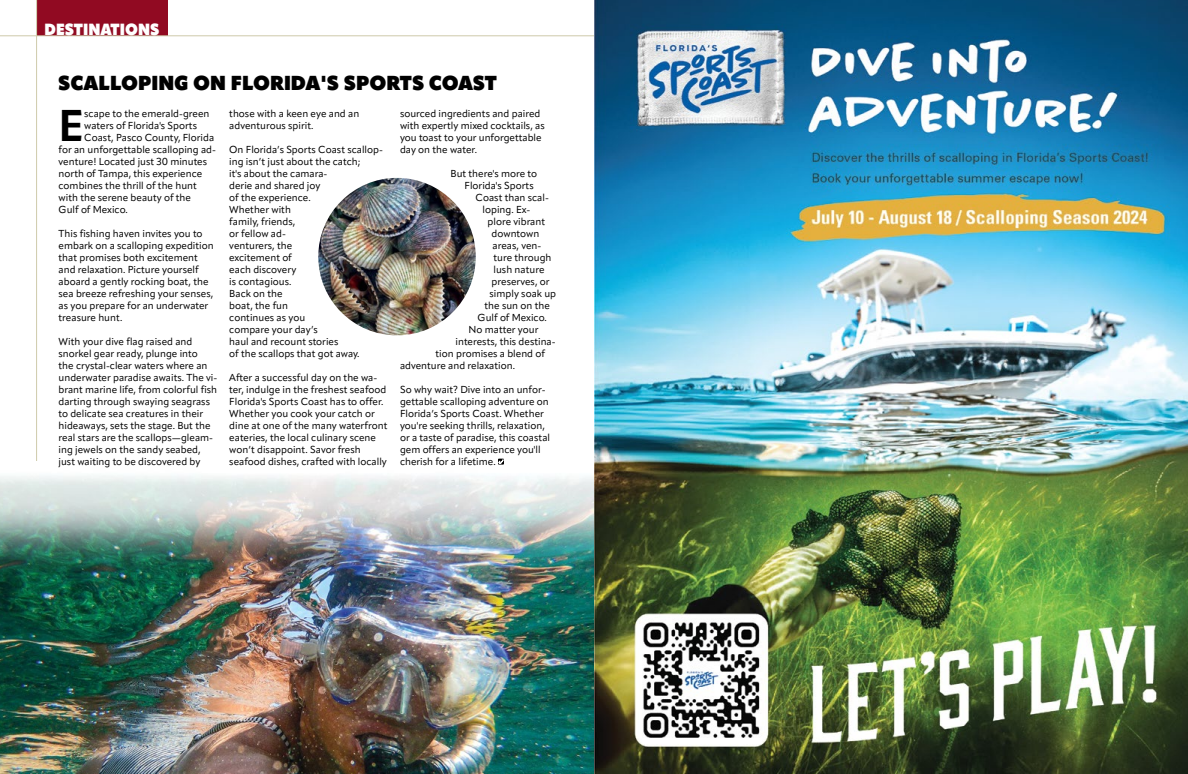
<style>
.page{position:relative;width:1188px;height:774px;background:#fff}
.page>*{position:absolute;margin:0;border:0;box-sizing:border-box;transform-origin:0 0}
.t1{font:700 43.9px "Apparat";color:#000}
.t2{font:800 20px "Apparat";color:#000}
.t3{font:800 16px "Apparat";color:#fff;scale:.95 1}
.t4{font:10px/12px "Apparat";color:#000}
</style>
<div class="page">
<div style="left:37px;top:0;width:131px;height:36px;background:#910a22"></div>
<hr style="left:0;top:35px;width:594px;height:1px;background:#cecaaa">
<hr style="left:36px;top:0;width:1px;height:741px;background:#cecaaa">
<img style="left:594px;top:0;width:594px;height:774px">
<img style="left:0;top:461px;width:594px;height:313px">
<svg style="left:498px;top:459px;width:6px;height:6px"></svg>
<img style="left:318px;top:178px;width:158px;height:157px;border-radius:79px">
<h3 class="t3" style="left:45px;top:20px;width:122px">DESTINATIONS</h3>
<h2 class="t2" style="left:58px;top:70px;width:440px">SCALLOPING ON FLORIDA'S SPORTS COAST</h2>
<h1 class="t1" style="left:59px;top:98px;width:27px">E</h1>
<p class="t4" style="left:84px;top:107px;width:127px">scape to the emerald-green</p>
<p class="t4" style="left:229px;top:107px;width:131px">those with a keen eye and an adventurous spirit.</p>
<p class="t4" style="left:229px;top:143px;width:155px">On Florida’s Sports Coast scallop&shy;ing isn’t just about the catch;<br>it's about the camara-<br>derie and shared joy<br>of the experience.<br>Whether with<br>family, friends,<br>or fellow ad-<br>venturers, the<br>excitement of<br>each discovery<br>is contagious.<br>Back on the<br>boat, the fun<br>continues as you<br>compare your day’s<br>haul and recount stories<br>of the scallops that got away.</p>
<p class="t4" style="left:229px;top:371px;width:160px">After a successful day on the wa&shy;ter, indulge in the freshest seafood Florida's Sports Coast has to offer.<br>Whether you cook your catch or dine at one of the many waterfront eateries, the local culinary scene won’t disappoint. Savor fresh seafood dishes, crafted with locally</p>
<p class="t4" style="left:400px;top:107px;width:146px">sourced ingredients and paired with expertly mixed cocktails, as you toast to your unforgettable day on the water.</p>
<p class="t4" style="left:451px;top:167px;width:88px">But there's more to</p>
<p class="t4" style="left:465px;top:179px;width:71px">Florida's Sports</p>
<p class="t4" style="left:476px;top:191px;width:75px">Coast than scal-</p>
<p class="t4" style="left:483px;top:203px;width:49px">loping. Ex-</p>
<p class="t4" style="left:488px;top:215px;width:59px">plore vibrant</p>
<p class="t4" style="left:492px;top:227px;width:49px">downtown</p>
<p class="t4" style="left:493px;top:239px;width:50px">areas, ven-</p>
<p class="t4" style="left:494px;top:251px;width:59px">ture through</p>
<p class="t4" style="left:494px;top:263px;width:52px">lush nature</p>
<p class="t4" style="left:492px;top:275px;width:59px">preserves, or</p>
<p class="t4" style="left:490px;top:287px;width:68px">simply soak up</p>
<p class="t4" style="left:485px;top:299px;width:67px">the sun on the</p>
<p class="t4" style="left:478px;top:311px;width:71px">Gulf of Mexico.</p>
<p class="t4" style="left:469px;top:323px;width:71px">No matter your</p>
<p class="t4" style="left:456px;top:335px;width:102px">interests, this destina-</p>
<p class="t4" style="left:436px;top:347px;width:111px">tion promises a blend of</p>
<p class="t4" style="left:400px;top:359px;width:117px">adventure and relaxation.</p>
<p class="t4" style="left:400px;top:383px;width:152px">So why wait? Dive into an unfor&shy;gettable scalloping adventure on<br>Florida’s Sports Coast. Whether you're seeking thrills, relaxation, or a taste of paradise, this coastal gem offers an experience you'll cherish for a lifetime.</p>
<p class="t4" style="left:84px;top:119px;width:114px">waters of Florida's Sports</p>
<p class="t4" style="left:84px;top:131px;width:131px">Coast, Pasco County, Florida</p>
<p class="t4" style="left:59px;top:143px;width:159px">for an unforgettable scalloping ad-</p>
<p class="t4" style="left:59px;top:155px;width:150px">venture! Located just 30 minutes</p>
<p class="t4" style="left:59px;top:167px;width:145px">north of Tampa, this experience</p>
<p class="t4" style="left:59px;top:179px;width:140px">combines the thrill of the hunt</p>
<p class="t4" style="left:59px;top:191px;width:134px">with the serene beauty of the</p>
<p class="t4" style="left:59px;top:203px;width:71px">Gulf of Mexico.</p>
<p class="t4" style="left:59px;top:227px;width:157px">This fishing haven invites you to embark on a scalloping expedition that promises both excitement and relaxation. Picture yourself aboard a gently rocking boat, the sea breeze refreshing your senses, as you prepare for an underwater treasure hunt.</p>
<p class="t4" style="left:59px;top:335px;width:160px">With your dive flag raised and snorkel gear ready, plunge into<br>the crystal-clear waters where an underwater paradise awaits. The vi&shy;brant marine life, from colorful fish darting through swaying seagrass to delicate sea creatures in their hideaways, sets the stage. But the real stars are the scallops—gleam&shy;ing jewels on the sandy seabed, just waiting to be discovered by</p>
</div>
